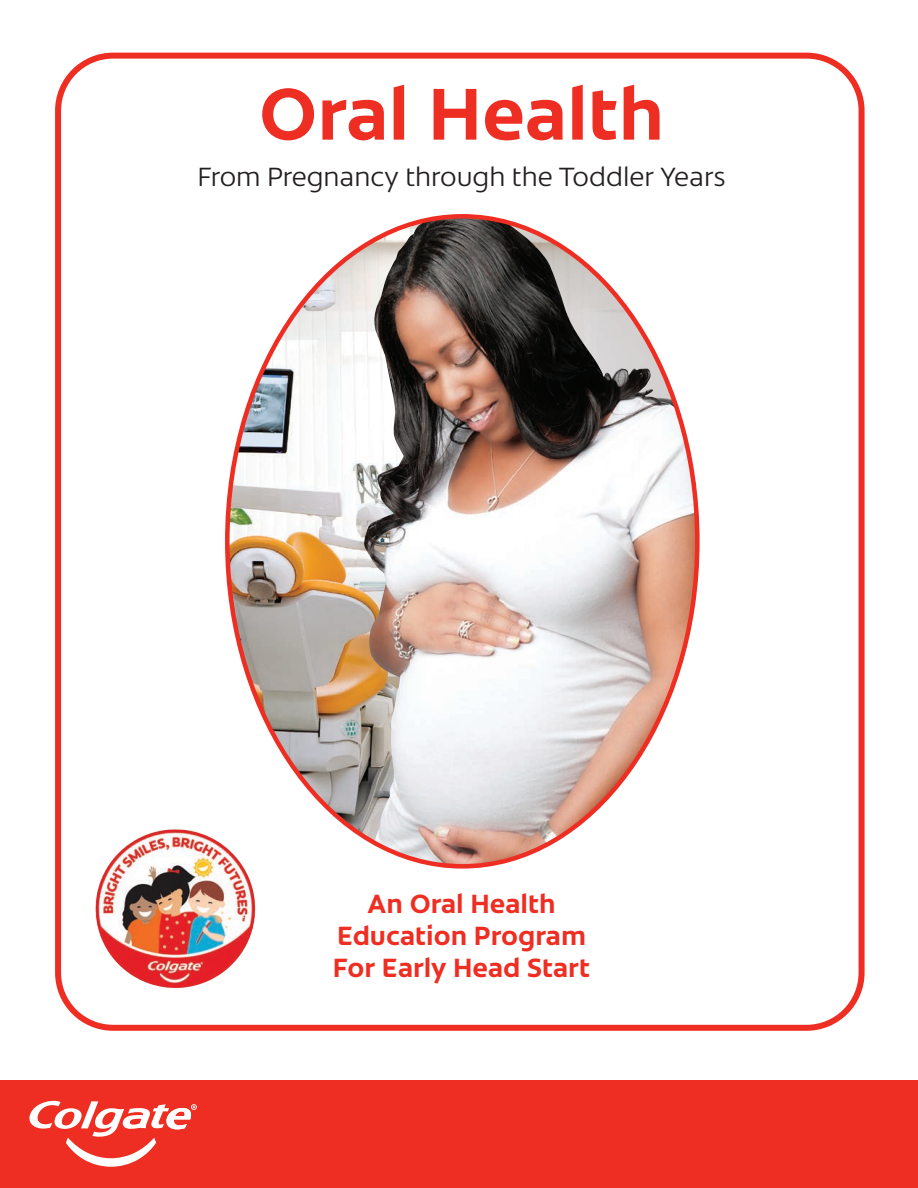
<style>
.page{position:relative;width:918px;height:1188px;background:#fff}
.page>*{position:absolute;margin:0;border:0;box-sizing:border-box;transform-origin:0 0}
.t1{font:700 75px "Colgate Ready";color:#ee2e22}
.t2{font:700 27px/32.4px "Colgate Ready";color:#ee2e22;text-align:center}
.t3{font:300 27px "Colgate Ready";color:#231f20}
</style>
<div class="page">
<div style="left:55px;top:53px;width:810px;height:978px;border:6px solid #ee2e22;border-radius:55px"></div>
<img style="left:226px;top:243px;width:473px;height:597px">
<img style="left:364px;top:216px;width:333px;height:648px">
<img style="left:95px;top:822px;width:165px;height:166px">
<div style="left:0;top:1081px;width:918px;height:107px;background:#ee2e22"></div>
<svg style="left:29px;top:1101px;width:168px;height:66px"></svg>
<h1 class="t1" style="left:259px;top:54px;width:407px">Oral Health</h1>
<p class="t3" style="left:198px;top:156px;width:529px">From Pregnancy through the Toddler Years</p>
<p class="t2" style="left:333px;top:885px;width:259px">An Oral Health<br>Education Program<br>For Early Head Start</p>
</div>
